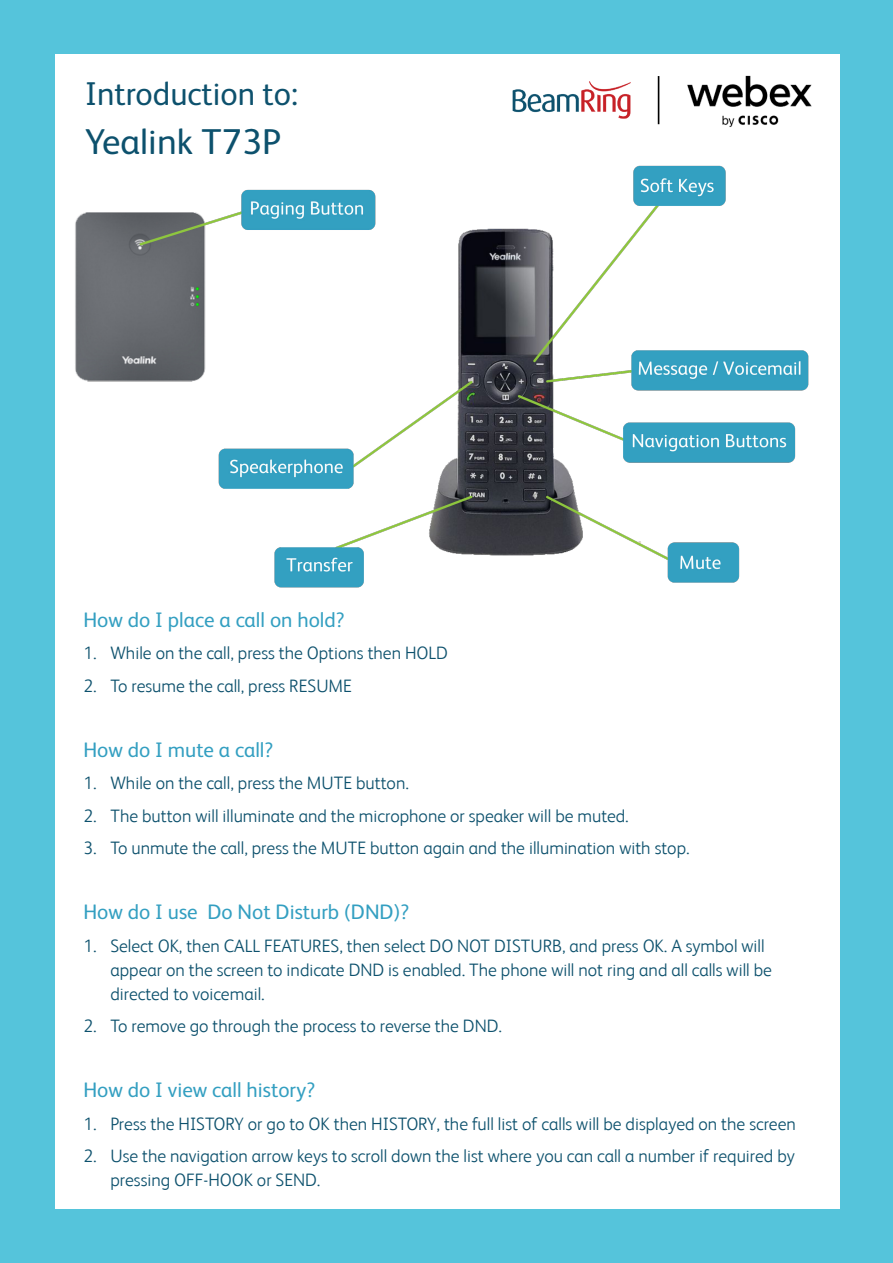
<style>
.page{position:relative;width:893px;height:1263px;background:#55c4db}
.page>*{position:absolute;margin:0;border:0;box-sizing:border-box;transform-origin:0 0}
.t1{font:36px "FS Albert";color:#0d516d}
.t2{font:33px "FS Albert";color:#0d516d}
.Paragraph_Style_1{font:21px "FS Albert";color:#339fc1}
.t3{font:300 18px/24px "FS Albert";color:#0d516d}
</style>
<div class="page">
<div style="left:55px;top:54px;width:785px;height:1155px;background:#fff"></div>
<img style="left:512px;top:75px;width:300px;height:52px">
<img style="left:75px;top:165px;width:734px;height:423px">
<h2 class="t2" style="left:85px;top:74px;width:215px">Introduction to:</h2>
<h1 class="t1" style="left:85px;top:121px;width:198px">Yealink T73P</h1>
<p class="Paragraph_Style_1" style="left:83px;top:607px;width:263px">How do I place a call on hold?</p>
<p class="t3" style="left:83px;top:641px;width:366px">1. While on the call, press the Options then HOLD</p>
<p class="t3" style="left:83px;top:673px;width:270px">2. To resume the call, press RESUME</p>
<p class="Paragraph_Style_1" style="left:83px;top:737px;width:191px">How do I mute a call?</p>
<p class="t3" style="left:83px;top:771px;width:327px">1. While on the call, press the MUTE button.</p>
<p class="t3" style="left:83px;top:803px;width:547px">2. The button will illuminate and the microphone or speaker will be muted.</p>
<p class="t3" style="left:83px;top:836px;width:608px">3. To unmute the call, press the MUTE button again and the illumination with stop.</p>
<p class="Paragraph_Style_1" style="left:83px;top:900px;width:327px">How do I use Do Not Disturb (DND)?</p>
<p class="t3" style="left:110px;top:933px;width:663px;text-indent:-27px">1. Select OK, then CALL FEATURES, then select DO NOT DISTURB, and press OK. A symbol will appear on the screen to indicate DND is enabled. The phone will not ring and all calls will be directed to voicemail.</p>
<p class="t3" style="left:83px;top:1014px;width:420px">2. To remove go through the process to reverse the DND.</p>
<p class="Paragraph_Style_1" style="left:83px;top:1078px;width:233px">How do I view call history?</p>
<p class="t3" style="left:83px;top:1111px;width:714px">1. Press the HISTORY or go to OK then HISTORY, the full list of calls will be displayed on the screen</p>
<p class="t3" style="left:110px;top:1144px;width:686px;text-indent:-27px">2. Use the navigation arrow keys to scroll down the list where you can call a number if required by pressing OFF-HOOK or SEND.</p>
</div>
